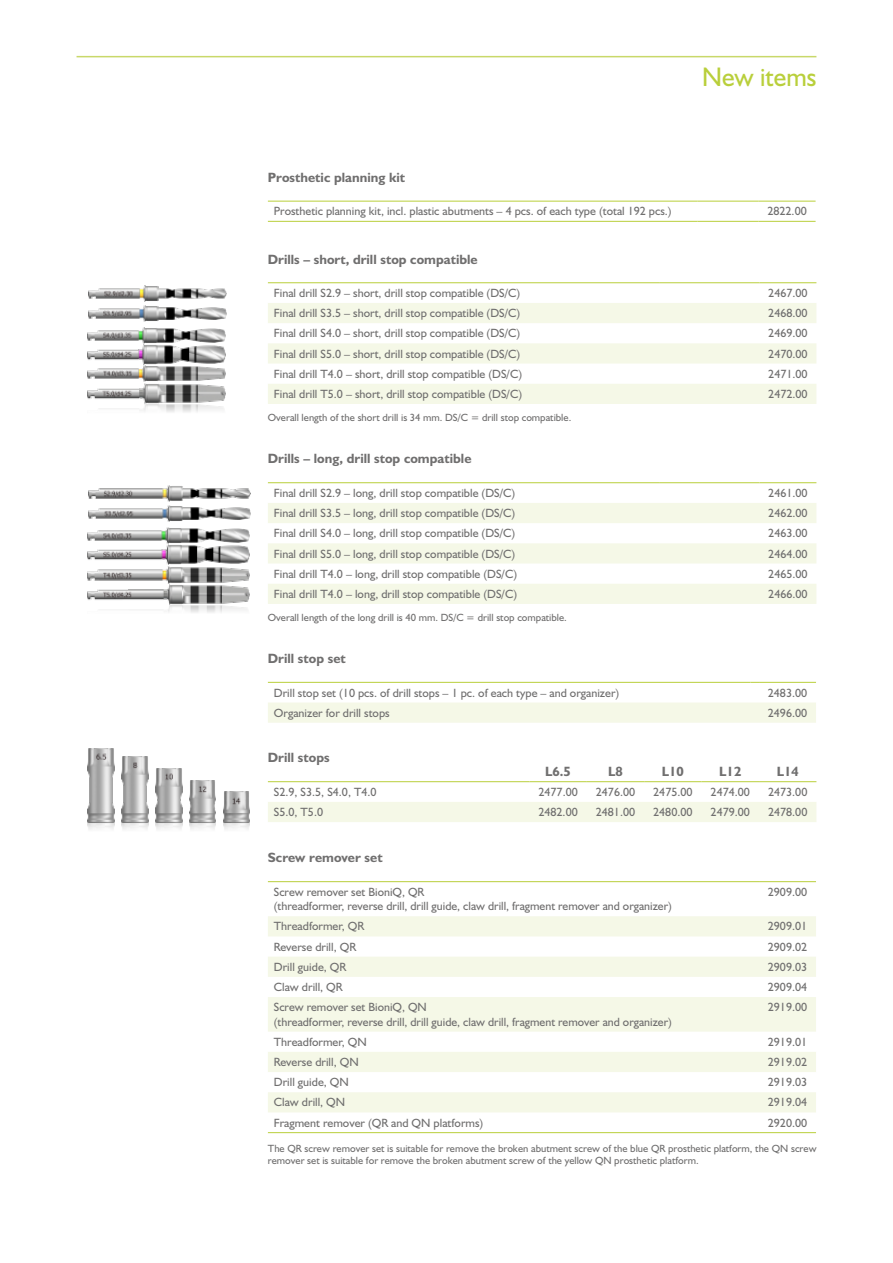
<style>
.page{position:relative;width:893px;height:1263px;background:#fff}
.page>*{position:absolute;margin:0;border:0;box-sizing:border-box;transform-origin:0 0}
.t1{font:27px "Humanist 521";color:#b9cf3b;scale:.95 1}
.t2{font:700 13.5px "Humanst 521 Bold BT";color:#706f6f}
.t3{font:12px/14.4px "Humanist 521";color:#706f6f}
.t4{font:10.5px/12.6px "Humanist 521";color:#706f6f}
</style>
<div class="page">
<hr style="left:77px;top:56px;width:739px;height:1px;background:#c9d86a">
<svg style="left:268px;top:303px;width:548px;height:101px;fill:#f5f8e7"></svg>
<hr style="left:268px;top:282px;width:391px;height:1px;background:#b9cf3b">
<hr style="left:659px;top:282px;width:100px;height:1px;background:#b9cf3b">
<hr style="left:759px;top:282px;width:57px;height:1px;background:#b9cf3b">
<svg style="left:268px;top:503px;width:548px;height:101px;fill:#f5f8e7"></svg>
<hr style="left:268px;top:482px;width:391px;height:1px;background:#b9cf3b">
<hr style="left:659px;top:482px;width:100px;height:1px;background:#b9cf3b">
<hr style="left:759px;top:482px;width:57px;height:1px;background:#b9cf3b">
<hr style="left:268px;top:201px;width:429px;height:1px;background:#b9cf3b">
<hr style="left:697px;top:201px;width:62px;height:1px;background:#b9cf3b">
<hr style="left:759px;top:201px;width:57px;height:1px;background:#b9cf3b">
<hr style="left:268px;top:221px;width:429px;height:1px;background:#b9cf3b">
<hr style="left:697px;top:221px;width:62px;height:1px;background:#b9cf3b">
<hr style="left:759px;top:221px;width:57px;height:1px;background:#b9cf3b">
<div style="left:268px;top:702px;width:548px;height:21px;background:#f5f8e7"></div>
<hr style="left:268px;top:682px;width:482px;height:1px;background:#b9cf3b">
<hr style="left:759px;top:682px;width:57px;height:1px;background:#b9cf3b">
<div style="left:268px;top:802px;width:548px;height:20px;background:#f5f8e7"></div>
<hr style="left:268px;top:781px;width:261px;height:1px;background:#b9cf3b">
<hr style="left:529px;top:781px;width:58px;height:1px;background:#b9cf3b">
<hr style="left:587px;top:781px;width:57px;height:1px;background:#b9cf3b">
<hr style="left:644px;top:781px;width:58px;height:1px;background:#b9cf3b">
<hr style="left:702px;top:781px;width:57px;height:1px;background:#b9cf3b">
<hr style="left:759px;top:781px;width:57px;height:1px;background:#b9cf3b">
<svg style="left:268px;top:916px;width:548px;height:196px;fill:#f5f8e7"></svg>
<hr style="left:268px;top:881px;width:491px;height:1px;background:#b9cf3b">
<hr style="left:759px;top:881px;width:57px;height:1px;background:#b9cf3b">
<hr style="left:268px;top:1132px;width:491px;height:1px;background:#b9cf3b">
<hr style="left:759px;top:1132px;width:57px;height:1px;background:#b9cf3b">
<img style="left:88px;top:327px;width:138px;height:55px">
<img style="left:88px;top:384px;width:138px;height:28px">
<img style="left:88px;top:285px;width:138px;height:16px">
<img style="left:88px;top:305px;width:138px;height:17px">
<img style="left:88px;top:527px;width:162px;height:37px">
<img style="left:88px;top:567px;width:162px;height:46px">
<img style="left:88px;top:485px;width:162px;height:16px">
<img style="left:88px;top:506px;width:162px;height:16px">
<img style="left:224px;top:792px;width:26px;height:38px">
<img style="left:190px;top:780px;width:26px;height:50px">
<img style="left:156px;top:769px;width:26px;height:61px">
<img style="left:122px;top:757px;width:26px;height:73px">
<img style="left:88px;top:748px;width:26px;height:82px">
<h1 class="t1" style="left:702px;top:60px;width:122px">New items</h1>
<p class="t2" style="left:268px;top:169px;width:139px">Prosthetic planning kit</p>
<p class="t3" style="left:274px;top:204px;width:399px">Prosthetic planning kit, incl. plastic abutments – 4 pcs. of each type (total 192 pcs.)</p>
<p class="t3" style="left:767px;top:204px;width:41px">2822.00</p>
<p class="t2" style="left:268px;top:250px;width:211px">Drills – short, drill stop compatible</p>
<p class="t3" style="left:274px;top:285px;width:248px">Final drill S2.9 – short, drill stop compatible (DS/C)</p>
<p class="t3" style="left:768px;top:285px;width:41px">2467.00</p>
<p class="t3" style="left:274px;top:305px;width:248px">Final drill S3.5 – short, drill stop compatible (DS/C)</p>
<p class="t3" style="left:768px;top:305px;width:41px">2468.00</p>
<p class="t3" style="left:274px;top:326px;width:248px">Final drill S4.0 – short, drill stop compatible (DS/C)</p>
<p class="t3" style="left:768px;top:326px;width:41px">2469.00</p>
<p class="t3" style="left:274px;top:346px;width:248px">Final drill S5.0 – short, drill stop compatible (DS/C)</p>
<p class="t3" style="left:768px;top:346px;width:41px">2470.00</p>
<p class="t3" style="left:274px;top:366px;width:250px">Final drill T4.0 – short, drill stop compatible (DS/C)</p>
<p class="t3" style="left:768px;top:366px;width:41px">2471.00</p>
<p class="t3" style="left:274px;top:386px;width:250px">Final drill T5.0 – short, drill stop compatible (DS/C)</p>
<p class="t3" style="left:768px;top:386px;width:41px">2472.00</p>
<p class="t4" style="left:268px;top:411px;width:305px">Overall length of the short drill is 34 mm. DS/C = drill stop compatible.</p>
<p class="t2" style="left:268px;top:450px;width:205px">Drills – long, drill stop compatible</p>
<p class="t3" style="left:274px;top:485px;width:243px">Final drill S2.9 – long, drill stop compatible (DS/C)</p>
<p class="t3" style="left:768px;top:485px;width:41px">2461.00</p>
<p class="t3" style="left:274px;top:505px;width:243px">Final drill S3.5 – long, drill stop compatible (DS/C)</p>
<p class="t3" style="left:768px;top:505px;width:41px">2462.00</p>
<p class="t3" style="left:274px;top:526px;width:243px">Final drill S4.0 – long, drill stop compatible (DS/C)</p>
<p class="t3" style="left:768px;top:526px;width:41px">2463.00</p>
<p class="t3" style="left:274px;top:546px;width:243px">Final drill S5.0 – long, drill stop compatible (DS/C)</p>
<p class="t3" style="left:768px;top:546px;width:41px">2464.00</p>
<p class="t3" style="left:274px;top:566px;width:245px">Final drill T4.0 – long, drill stop compatible (DS/C)</p>
<p class="t3" style="left:768px;top:566px;width:41px">2465.00</p>
<p class="t3" style="left:274px;top:586px;width:245px">Final drill T4.0 – long, drill stop compatible (DS/C)</p>
<p class="t3" style="left:768px;top:586px;width:41px">2466.00</p>
<p class="t4" style="left:268px;top:611px;width:301px">Overall length of the long drill is 40 mm. DS/C = drill stop compatible.</p>
<p class="t2" style="left:268px;top:650px;width:79px">Drill stop set</p>
<p class="t3" style="left:274px;top:685px;width:347px">Drill stop set (10 pcs. of drill stops – 1 pc. of each type – and organizer)</p>
<p class="t3" style="left:768px;top:685px;width:41px">2483.00</p>
<p class="t3" style="left:274px;top:705px;width:117px">Organizer for drill stops</p>
<p class="t3" style="left:768px;top:705px;width:41px">2496.00</p>
<p class="t2" style="left:268px;top:749px;width:63px">Drill stops</p>
<p class="t2" style="left:545px;top:763px;width:27px">L6.5</p>
<p class="t2" style="left:608px;top:763px;width:16px">L8</p>
<p class="t2" style="left:662px;top:763px;width:24px">L10</p>
<p class="t2" style="left:719px;top:763px;width:24px">L12</p>
<p class="t2" style="left:777px;top:763px;width:24px">L14</p>
<p class="t3" style="left:274px;top:784px;width:104px">S2.9, S3.5, S4.0, T4.0</p>
<p class="t3" style="left:538px;top:784px;width:41px">2477.00</p>
<p class="t3" style="left:596px;top:784px;width:41px">2476.00</p>
<p class="t3" style="left:653px;top:784px;width:41px">2475.00</p>
<p class="t3" style="left:711px;top:784px;width:41px">2474.00</p>
<p class="t3" style="left:768px;top:784px;width:41px">2473.00</p>
<p class="t3" style="left:274px;top:804px;width:51px">S5.0, T5.0</p>
<p class="t3" style="left:538px;top:804px;width:41px">2482.00</p>
<p class="t3" style="left:596px;top:804px;width:41px">2481.00</p>
<p class="t3" style="left:653px;top:804px;width:41px">2480.00</p>
<p class="t3" style="left:711px;top:804px;width:41px">2479.00</p>
<p class="t3" style="left:768px;top:804px;width:41px">2478.00</p>
<p class="t2" style="left:268px;top:849px;width:116px">Screw remover set</p>
<p class="t3" style="left:274px;top:884px;width:399px">Screw remover set BioniQ, QR<br>(threadformer, reverse drill, drill guide, claw drill, fragment remover and organizer)</p>
<p class="t3" style="left:768px;top:884px;width:41px">2909.00</p>
<p class="t3" style="left:274px;top:919px;width:92px">Threadformer, QR</p>
<p class="t3" style="left:768px;top:919px;width:41px">2909.01</p>
<p class="t3" style="left:274px;top:939px;width:84px">Reverse drill, QR</p>
<p class="t3" style="left:768px;top:939px;width:41px">2909.02</p>
<p class="t3" style="left:274px;top:959px;width:74px">Drill guide, QR</p>
<p class="t3" style="left:768px;top:959px;width:41px">2909.03</p>
<p class="t3" style="left:274px;top:979px;width:70px">Claw drill, QR</p>
<p class="t3" style="left:768px;top:979px;width:41px">2909.04</p>
<p class="t3" style="left:274px;top:999px;width:399px">Screw remover set BioniQ, QN<br>(threadformer, reverse drill, drill guide, claw drill, fragment remover and organizer)</p>
<p class="t3" style="left:768px;top:999px;width:41px">2919.00</p>
<p class="t3" style="left:274px;top:1034px;width:94px">Threadformer, QN</p>
<p class="t3" style="left:768px;top:1034px;width:41px">2919.01</p>
<p class="t3" style="left:274px;top:1054px;width:86px">Reverse drill, QN</p>
<p class="t3" style="left:768px;top:1054px;width:41px">2919.02</p>
<p class="t3" style="left:274px;top:1074px;width:76px">Drill guide, QN</p>
<p class="t3" style="left:768px;top:1074px;width:41px">2919.03</p>
<p class="t3" style="left:274px;top:1095px;width:73px">Claw drill, QN</p>
<p class="t3" style="left:768px;top:1095px;width:41px">2919.04</p>
<p class="t3" style="left:274px;top:1115px;width:211px">Fragment remover (QR and QN platforms)</p>
<p class="t3" style="left:768px;top:1115px;width:41px">2920.00</p>
<p class="t4" style="left:268px;top:1141px;width:550px">The QR screw remover set is suitable for remove the broken abutment screw of the blue QR prosthetic platform, the QN screw remover set is suitable for remove the broken abutment screw of the yellow QN prosthetic platform.</p>
</div>
